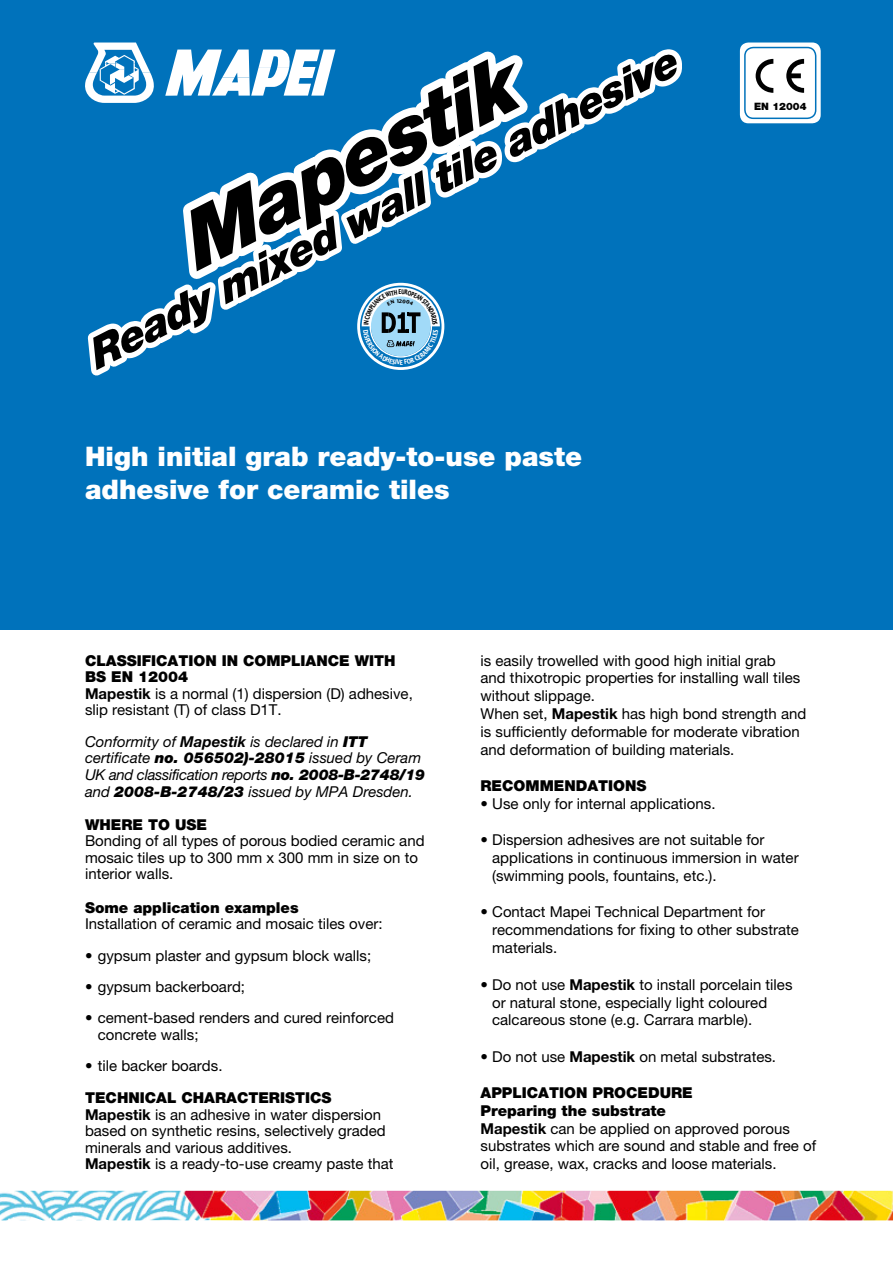
<style>
.page{position:relative;width:893px;height:1263px;background:#fff}
.page>*{position:absolute;margin:0;border:0;box-sizing:border-box;transform-origin:0 0}
.t1{font:italic 900 79.8px "Helvetica Neue LTW1 G";color:#000}
.t2{font:italic 900 42.6px "Helvetica Neue LTW1 G";color:#000}
.t3{font:900 27px/33px "Helvetica Neue LTW1 G";color:#fff}
.t4{font:15px/17.9px "Helvetica Neue LTW1 G";color:#000}
.t5{font:italic 15px/16.5px "Helvetica Neue LTW1 G";color:#000}
.t6{font:900 15px "Helvetica Neue LTW1 G";color:#000}
.t7{font:900 10.2px "Helvetica Neue LTW1 G";color:#000}
.s1{font-weight:900}
.s2{font-weight:700}
</style>
<div class="page">
<div style="left:0;top:0;width:451px;height:629px;background:#0072bb"></div>
<img style="left:0;top:1191px;width:893px;height:29px">
<div style="left:446px;top:0;width:447px;height:629px;background:#0072bb"></div>
<div style="left:740px;top:43px;width:81px;height:80px;background:#fff;border-radius:9px"></div>
<div style="left:744px;top:47px;width:72px;height:72px;border:2px solid #0072bb;border-radius:9px"></div>
<svg style="left:756px;top:59px;width:17px;height:34px"></svg>
<svg style="left:786px;top:59px;width:18px;height:34px"></svg>
<svg style="left:85px;top:42px;width:597px;height:334px"></svg>
<h1 class="t1" style="left:163px;top:203px;width:369px;rotate:-27deg">Mapestik</h1>
<h2 class="t2" style="left:79px;top:334px;width:658px;rotate:-27deg">Ready mixed wall tile adhesive</h2>
<h3 class="t3" style="left:85px;top:440px;width:499px">High initial grab ready-to-use paste adhesive for ceramic tiles</h3>
<p class="t7" style="left:754px;top:100px;width:54px">EN 12004</p>
<p class="t4" style="left:85px;top:652px;width:329px;line-height:16.5px"><span class="s1">CLASSIFICATION IN COMPLIANCE WITH<br>BS EN 12004<br></span><span class="s2">Mapestik</span> is a normal (1) dispersion (D) adhesive, slip resistant (T) of class D1T.</p>
<p class="t5" style="left:85px;top:733px;width:342px">Conformity of <span class="s2">Mapestik</span> is declared in <span class="s1">ITT </span>certificate <span class="s1">no. 056502)-28015</span> issued by Ceram UK and classification reports <span class="s1">no. 2008-B-2748/19 </span>and <span class="s1">2008-B-2748/23</span> issued by MPA Dresden.</p>
<p class="t6" style="left:85px;top:815px;width:123px">WHERE TO USE</p>
<p class="t4" style="left:85px;top:833px;width:341px;line-height:16.5px">Bonding of all types of porous bodied ceramic and mosaic tiles up to 300 mm x 300 mm in size on to interior walls.</p>
<p class="t6" style="left:85px;top:898px;width:215px">Some application examples</p>
<p class="t4" style="left:85px;top:915px;width:299px">Installation of ceramic and mosaic tiles over:</p>
<p class="t4" style="left:85px;top:946px;width:288px">• gypsum plaster and gypsum block walls;</p>
<p class="t4" style="left:85px;top:978px;width:162px">• gypsum backerboard;</p>
<p class="t4" style="left:98px;top:1010px;width:298px;line-height:16.5px;text-indent:-13px">• cement-based renders and cured reinforced concrete walls;</p>
<p class="t4" style="left:85px;top:1057px;width:139px">• tile backer boards.</p>
<p class="t4" style="left:85px;top:1089px;width:310px;line-height:16.5px"><span class="s1">TECHNICAL CHARACTERISTICS </span><span class="s2">Mapestik</span> is an adhesive in water dispersion based on synthetic resins, selectively graded minerals and various additives.<br><span class="s2">Mapestik</span> is a ready-to-use creamy paste that</p>
<p class="t4" style="left:480px;top:651px;width:327px">is easily trowelled with good high initial grab<br>and thixotropic properties for installing wall tiles without slippage.<br>When set, <span class="s2">Mapestik</span> has high bond strength and is sufficiently deformable for moderate vibration and deformation of building materials.</p>
<p class="t6" style="left:480px;top:776px;width:168px">RECOMMENDATIONS</p>
<p class="t4" style="left:480px;top:794px;width:237px">• Use only for internal applications.</p>
<p class="t4" style="left:492px;top:831px;width:308px;text-indent:-12px">• Dispersion adhesives are not suitable for applications in continuous immersion in water (swimming pools, fountains, etc.).</p>
<p class="t4" style="left:492px;top:903px;width:308px;text-indent:-12px">• Contact Mapei Technical Department for recommendations for fixing to other substrate materials.</p>
<p class="t4" style="left:492px;top:975px;width:302px;text-indent:-12px">• Do not use <span class="s2">Mapestik</span> to install porcelain tiles or natural stone, especially light coloured calcareous stone (e.g. Carrara marble).</p>
<p class="t4" style="left:480px;top:1048px;width:297px">• Do not use <span class="s2">Mapestik</span> on metal substrates.</p>
<p class="t4" style="left:480px;top:1083px;width:337px"><span class="s1">APPLICATION PROCEDURE<br>Preparing the substrate<br></span><span class="s2">Mapestik</span> can be applied on approved porous substrates which are sound and stable and free of oil, grease, wax, cracks and loose materials.</p>
</div>
